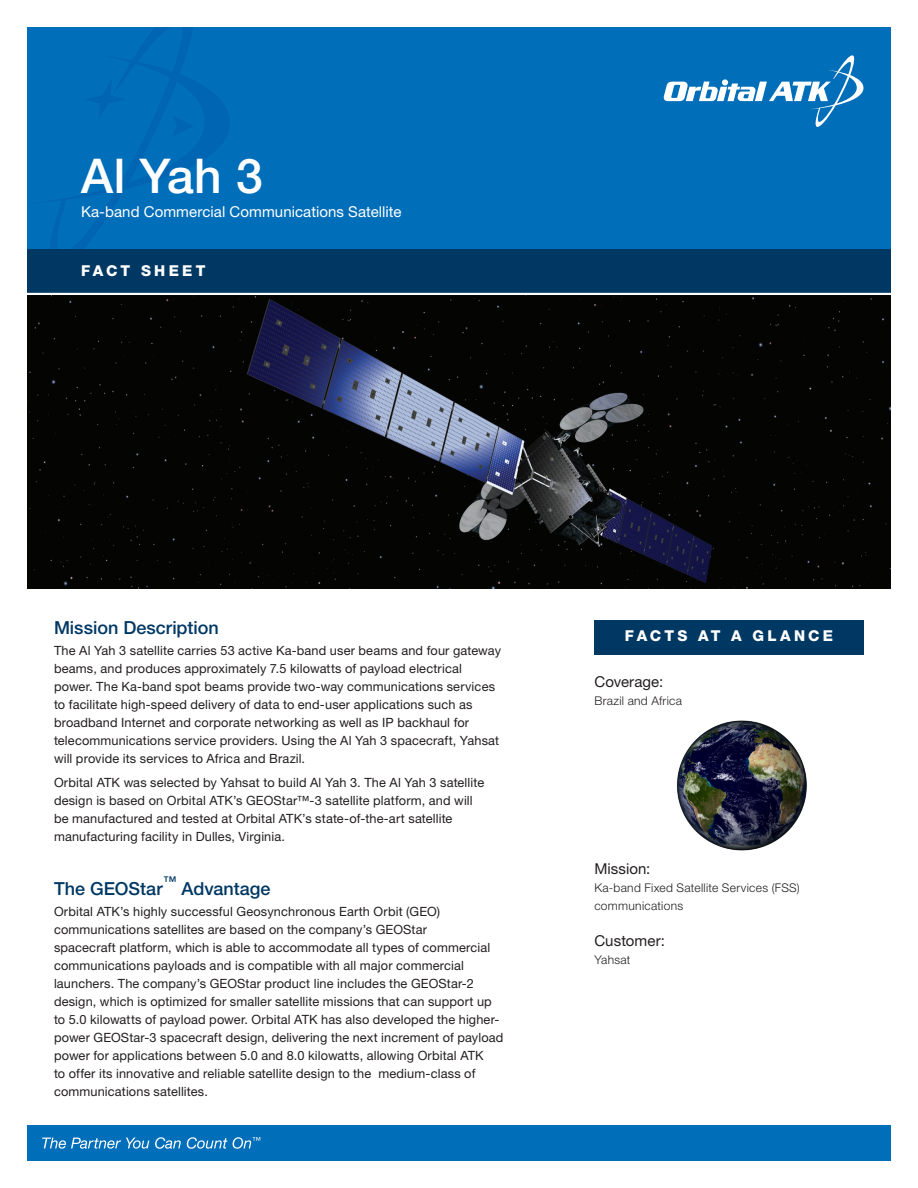
<style>
.page{position:relative;width:918px;height:1188px;background:#fff}
.page>*{position:absolute;margin:0;border:0;box-sizing:border-box;transform-origin:0 0}
.Pg_1_TITLE{font:500 48px "Helvetica Neue LT Std";color:#fff}
.Pg_1_HEAD{font:500 18px "Helvetica Neue LT Std";color:#003864}
.Pg_1_SUBTITLE{font:15px "Helvetica Neue LT Std";letter-spacing:.005em;color:#fff}
.Pg_1_SIDEBAR_SUBHEAD{font:15px "Helvetica Neue LT Std";letter-spacing:.005em;color:#231f20}
.t1{font:800 15px "Helvetica Neue LT Std";letter-spacing:.21em;color:#fff}
.Pg_1_HEAD-2{font:500 13.5px "Helvetica Neue LT Std";color:#003864}
.Pg_1_BODY{font:12.75px/18px "Helvetica Neue LT Std";letter-spacing:.01em;color:#231f20}
.Pg_1_SIDEBAR_BODY{font:300 12px/18px "Helvetica Neue LT Std";letter-spacing:.025em;color:#231f20}
</style>
<div class="page">
<div style="left:594px;top:620px;width:270px;height:35px;background:#003864"></div>
<div style="left:27px;top:27px;width:864px;height:222px;background:#006eb9"></div>
<svg style="left:664px;top:54px;width:199px;height:74px;background:#2885c4"></svg>
<div style="left:27px;top:249px;width:864px;height:45px;background:#003864"></div>
<hr style="left:27px;top:293px;width:864px;height:3px;background:#fff">
<div style="left:27px;top:1126px;width:864px;height:35px;background:#006eb9"></div>
<svg style="left:42px;top:1138px;width:107px;height:11px"></svg>
<svg style="left:155px;top:1137px;width:26px;height:12px"></svg>
<svg style="left:187px;top:1137px;width:73px;height:12px"></svg>
<img style="left:27px;top:296px;width:863px;height:292px">
<img style="left:676px;top:720px;width:131px;height:131px">
<p class="Pg_1_TITLE" style="left:81px;top:147px;width:183px">Al Yah 3</p>
<p class="Pg_1_SUBTITLE" style="left:81px;top:203px;width:322px">Ka-band Commercial Communications Satellite</p>
<p class="t1" style="left:81px;top:262px;width:126px">FACT SHEET</p>
<p class="Pg_1_HEAD" style="left:54px;top:617px;width:166px">Mission Description</p>
<p class="Pg_1_BODY" style="left:54px;top:641px;width:449px">The Al Yah 3 satellite carries 53 active Ka-band user beams and four gateway beams, and produces approximately 7.5 kilowatts of payload electrical power. The Ka-band spot beams provide two-way communications services to facilitate high-speed delivery of data to end-user applications such as broadband Internet and corporate networking as well as IP backhaul for telecommunications service providers. Using the Al Yah 3 spacecraft, Yahsat will provide its services to Africa and Brazil.</p>
<p class="Pg_1_BODY" style="left:54px;top:774px;width:432px">Orbital ATK was selected by Yahsat to build Al Yah 3. The Al Yah 3 satellite design is based on Orbital ATK’s GEOStar™-3 satellite platform, and will be manufactured and tested at Orbital ATK’s state-of-the-art satellite manufacturing facility in Dulles, Virginia.</p>
<p class="Pg_1_HEAD" style="left:54px;top:878px;width:110px">The GEOStar</p>
<p class="Pg_1_HEAD-2" style="left:163px;top:874px;width:15px">™</p>
<p class="Pg_1_HEAD" style="left:181px;top:878px;width:91px">Advantage</p>
<p class="Pg_1_BODY" style="left:54px;top:902px;width:451px">Orbital ATK’s highly successful Geosynchronous Earth Orbit (GEO) communications satellites are based on the company’s GEOStar<br>spacecraft platform, which is able to accommodate all types of commercial communications payloads and is compatible with all major commercial launchers. The company’s GEOStar product line includes the GEOStar-2 design, which is optimized for smaller satellite missions that can support up to 5.0 kilowatts of payload power. Orbital ATK has also developed the higher&shy;power GEOStar-3 spacecraft design, delivering the next increment of payload power for applications between 5.0 and 8.0 kilowatts, allowing Orbital ATK<br>to offer its innovative and reliable satellite design to the medium-class of communications satellites.</p>
<p class="t1" style="left:625px;top:627px;width:210px">FACTS AT A GLANCE</p>
<p class="Pg_1_SIDEBAR_SUBHEAD" style="left:594px;top:673px;width:70px">Coverage:</p>
<p class="Pg_1_SIDEBAR_BODY" style="left:594px;top:691px;width:89px">Brazil and Africa</p>
<p class="Pg_1_SIDEBAR_SUBHEAD" style="left:594px;top:860px;width:58px">Mission:</p>
<p class="Pg_1_SIDEBAR_BODY" style="left:594px;top:878px;width:207px">Ka-band Fixed Satellite Services (FSS) communications</p>
<p class="Pg_1_SIDEBAR_SUBHEAD" style="left:594px;top:932px;width:72px">Customer:</p>
<p class="Pg_1_SIDEBAR_BODY" style="left:594px;top:950px;width:38px">Yahsat</p>
</div>
